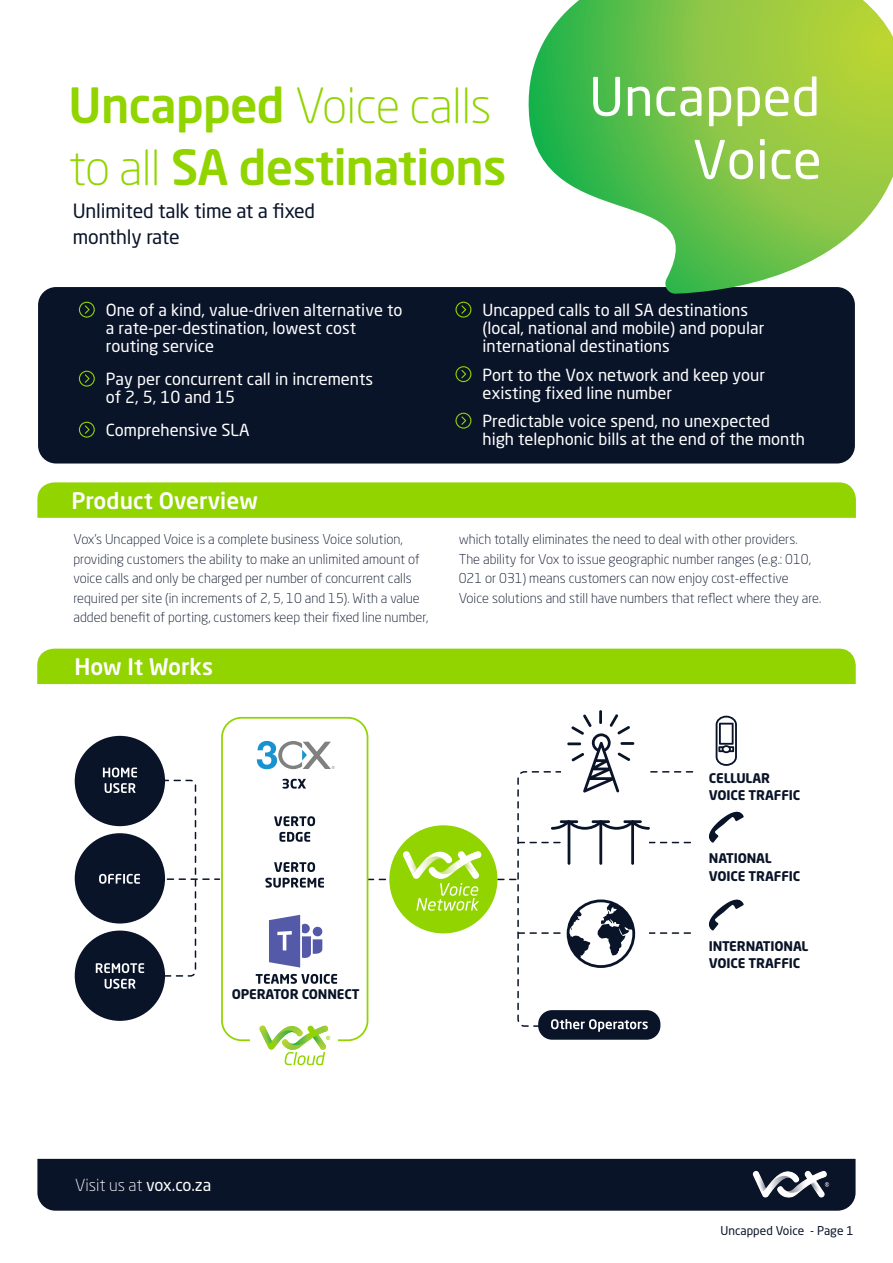
<style>
.page{position:relative;width:893px;height:1263px;background:#fff}
.page>*{position:absolute;margin:0;border:0;box-sizing:border-box;transform-origin:0 0}
.t1{font:52.5px/63px "Neo Sans Std";letter-spacing:.005em;color:#fff;text-align:right}
.t2{font:500 48px "Neo Sans Std";letter-spacing:-.015em;color:#91d400}
.t3{font:300 48px "Neo Sans Std";letter-spacing:-.015em;color:#91d400}
.t4{font:500 22.5px "Neo Sans Std";letter-spacing:.005em;color:#fff}
.t5{font:19.5px "Neo Sans Std";letter-spacing:-.01em;color:#0a1429}
.t6{font:16.5px/18px "Neo Sans Std";color:#fff}
.t7{font:300 16.5px "Neo Sans Std";color:#fff}
.t8{font:300 13.5px/19.5px "Neo Sans Std";color:#0a1429}
.t9{font:700 13.2px "Neo Sans Std";letter-spacing:-.01em;color:#0a1429}
.t10{font:12px "Neo Sans Std";color:#0a1429}
.s1{font-weight:500}
.s2{font-weight:300}
.s3{font-weight:400}
</style>
<div class="page">
<div style="left:38px;top:287px;width:817px;height:176px;background:#0a1429;border-radius:18px"></div>
<svg style="left:528px;top:0;width:365px;height:294px"></svg>
<div style="left:37px;top:482px;width:819px;height:36px;background:#91d400"></div>
<div style="left:37px;top:649px;width:819px;height:35px;background:#91d400"></div>
<svg style="left:79px;top:302px;width:16px;height:16px"></svg>
<svg style="left:79px;top:371px;width:16px;height:16px"></svg>
<svg style="left:79px;top:422px;width:16px;height:16px"></svg>
<svg style="left:455px;top:302px;width:16px;height:16px"></svg>
<svg style="left:455px;top:366px;width:16px;height:16px"></svg>
<svg style="left:455px;top:413px;width:16px;height:16px"></svg>
<div style="left:37px;top:1159px;width:818px;height:52px;background:#0a1429"></div>
<img style="left:751px;top:1167px;width:80px;height:36px">
<svg style="left:221px;top:717px;width:146px;height:324px"></svg>
<div style="left:250px;top:1021px;width:88px;height:48px;background:#fff"></div>
<svg style="left:716px;top:716px;width:21px;height:50px"></svg>
<svg style="left:709px;top:899px;width:35px;height:32px"></svg>
<svg style="left:709px;top:811px;width:35px;height:32px"></svg>
<svg style="left:283px;top:779px;width:23px;height:10px"></svg>
<svg style="left:257px;top:741px;width:78px;height:28px"></svg>
<svg style="left:256px;top:974px;width:81px;height:10px"></svg>
<svg style="left:269px;top:915px;width:53px;height:52px"></svg>
<div style="left:538px;top:1010px;width:122px;height:30px;background:#0a1429;border-radius:14px"></div>
<svg style="left:367px;top:710px;width:326px;height:322px"></svg>
<div style="left:75px;top:736px;width:90px;height:90px;background:#0a1429;border-radius:50%"></div>
<div style="left:75px;top:833px;width:90px;height:90px;background:#0a1429;border-radius:50%"></div>
<div style="left:75px;top:930px;width:90px;height:91px;background:#0a1429;border-radius:50%"></div>
<svg style="left:96px;top:767px;width:124px;height:222px"></svg>
<svg style="left:259px;top:1025px;width:71px;height:40px"></svg>
<svg style="left:274px;top:816px;width:41px;height:10px"></svg>
<svg style="left:279px;top:832px;width:31px;height:10px"></svg>
<svg style="left:274px;top:862px;width:41px;height:10px"></svg>
<svg style="left:265px;top:878px;width:59px;height:10px"></svg>
<p class="t3" style="left:69px;top:77px;width:424px"><span class="s1">Uncapped</span> Voice calls</p>
<p class="t2" style="left:69px;top:137px;width:439px"><span class="s2">to all</span> SA destinations</p>
<p class="t5" style="left:73px;top:199px;width:244px">Unlimited talk time at a fixed</p>
<p class="t5" style="left:73px;top:224px;width:108px">monthly rate</p>
<p class="t1" style="left:589px;top:64px;width:234px">Uncapped<br>Voice</p>
<p class="t6" style="left:106px;top:301px;width:298px">One of a kind, value-driven alternative to a rate-per-destination, lowest cost routing service</p>
<p class="t6" style="left:106px;top:370px;width:269px">Pay per concurrent call in increments of 2, 5, 10 and 15</p>
<p class="t6" style="left:106px;top:421px;width:145px">Comprehensive SLA</p>
<p class="t4" style="left:71px;top:486px;width:188px">Product Overview</p>
<p class="t8" style="left:74px;top:529px;width:331px">Vox’s Uncapped Voice is a complete business Voice solution,</p>
<p class="t8" style="left:74px;top:549px;width:348px">providing customers the ability to make an unlimited amount of</p>
<p class="t8" style="left:74px;top:568px;width:340px">voice calls and only be charged per number of concurrent calls</p>
<p class="t8" style="left:74px;top:588px;width:356px">required per site (in increments of 2, 5, 10 and 15). With a value added benefit of porting, customers keep their fixed line number,</p>
<p class="t4" style="left:74px;top:652px;width:140px">How It Works</p>
<p class="t6" style="left:482px;top:301px;width:283px">Uncapped calls to all SA destinations (local, national and mobile) and popular international destinations</p>
<p class="t6" style="left:482px;top:365px;width:284px">Port to the Vox network and keep your existing fixed line number</p>
<p class="t6" style="left:482px;top:412px;width:324px">Predictable voice spend, no unexpected high telephonic bills at the end of the month</p>
<p class="t8" style="left:459px;top:529px;width:340px">which totally eliminates the need to deal with other providers.</p>
<p class="t8" style="left:459px;top:549px;width:354px">The ability for Vox to issue geographic number ranges (e.g.: 010,</p>
<p class="t8" style="left:459px;top:568px;width:331px">021 or 031) means customers can now enjoy cost-effective</p>
<p class="t8" style="left:459px;top:588px;width:364px">Voice solutions and still have numbers that reflect where they are.</p>
<p class="t9" style="left:232px;top:985px;width:129px">OPERATOR CONNECT</p>
<p class="t9" style="left:709px;top:769px;width:63px">CELLULAR</p>
<p class="t9" style="left:709px;top:787px;width:93px">VOICE TRAFFIC</p>
<p class="t9" style="left:709px;top:850px;width:64px">NATIONAL</p>
<p class="t9" style="left:709px;top:868px;width:93px">VOICE TRAFFIC</p>
<p class="t9" style="left:709px;top:937px;width:101px">INTERNATIONAL</p>
<p class="t9" style="left:709px;top:955px;width:93px">VOICE TRAFFIC</p>
<p class="t7" style="left:75px;top:1175px;width:138px">Visit us at <span class="s3">vox.co.za</span></p>
<p class="t10" style="left:720px;top:1223px;width:135px">Uncapped Voice - Page 1</p>
</div>
